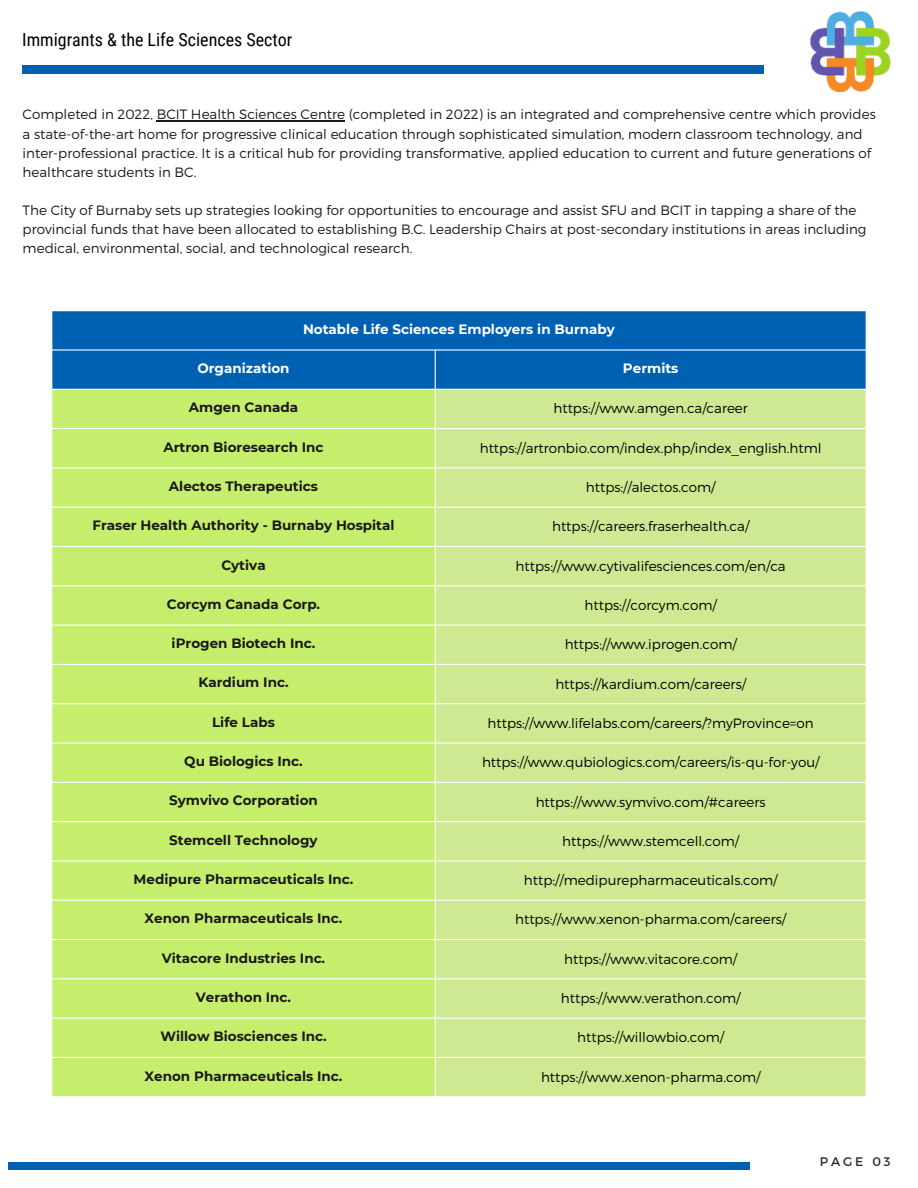
<style>
.page{position:relative;width:918px;height:1188px;background:#fff}
.page>*{position:absolute;margin:0;border:0;box-sizing:border-box;transform-origin:0 0}
.t1{font:18px "Roboto Condensed";color:#000}
.t2{font:300 13.5px/19.2px "Montserrat";color:#191919}
.t3{font:300 13.5px "Montserrat";color:#000}
.t4{font:700 13.5px "Montserrat";color:#191919}
.t5{font:700 13.5px "Montserrat";color:#fff}
.t6{font:12.45px "Montserrat";letter-spacing:.23em;color:#2a2a2a}
</style>
<div class="page">
<div style="left:22px;top:65px;width:742px;height:8px;background:#0061b2"></div>
<img style="left:811px;top:11px;width:80px;height:80px">
<div style="left:8px;top:1162px;width:742px;height:8px;background:#0061b2"></div>
<div style="left:52px;top:311px;width:814px;height:78px;background:#0061b2"></div>
<div style="left:52px;top:390px;width:383px;height:706px;background:#c6ee6d"></div>
<div style="left:436px;top:390px;width:430px;height:706px;background:#cee991"></div>
<hr style="left:157px;top:121px;width:188px;height:1px;background:#191919">
<h1 class="t1" style="left:22px;top:29px;width:272px">Immigrants &amp; the Life Sciences Sector</h1>
<p class="t2" style="left:23px;top:104px;width:855px">Completed in 2022, BCIT Health Sciences Centre (completed in 2022) is an integrated and comprehensive centre which provides a state-of-the-art home for progressive clinical education through sophisticated simulation, modern classroom technology, and inter-professional practice. It is a critical hub for providing transformative, applied education to current and future generations of healthcare students in BC.</p>
<p class="t2" style="left:23px;top:200px;width:845px">The City of Burnaby sets up strategies looking for opportunities to encourage and assist SFU and BCIT in tapping a share of the provincial funds that have been allocated to establishing B.C. Leadership Chairs at post-secondary institutions in areas including medical, environmental, social, and technological research.</p>
<p class="t5" style="left:303px;top:321px;width:313px">Notable Life Sciences Employers in Burnaby</p>
<p class="t5" style="left:197px;top:360px;width:94px">Organization</p>
<p class="t5" style="left:623px;top:360px;width:57px">Permits</p>
<p class="t4" style="left:189px;top:399px;width:111px">Amgen Canada</p>
<p class="t3" style="left:553px;top:400px;width:196px">https://www.amgen.ca/career</p>
<p class="t4" style="left:163px;top:439px;width:162px">Artron Bioresearch Inc</p>
<p class="t3" style="left:480px;top:439px;width:343px">https://artronbio.com/index.php/index_english.html</p>
<p class="t4" style="left:169px;top:478px;width:151px">Alectos Therapeutics</p>
<p class="t3" style="left:586px;top:479px;width:131px">https://alectos.com/</p>
<p class="t4" style="left:92px;top:517px;width:304px">Fraser Health Authority - Burnaby Hospital</p>
<p class="t3" style="left:552px;top:518px;width:199px">https://careers.fraserhealth.ca/</p>
<p class="t4" style="left:221px;top:556px;width:46px">Cytiva</p>
<p class="t3" style="left:516px;top:557px;width:272px">https://www.cytivalifesciences.com/en/ca</p>
<p class="t4" style="left:167px;top:596px;width:155px">Corcym Canada Corp.</p>
<p class="t3" style="left:585px;top:596px;width:134px">https://corcym.com/</p>
<p class="t4" style="left:172px;top:635px;width:145px">iProgen Biotech Inc.</p>
<p class="t3" style="left:565px;top:636px;width:174px">https://www.iprogen.com/</p>
<p class="t4" style="left:198px;top:674px;width:92px">Kardium Inc.</p>
<p class="t3" style="left:555px;top:675px;width:192px">https://kardium.com/careers/</p>
<p class="t4" style="left:212px;top:714px;width:64px">Life Labs</p>
<p class="t3" style="left:488px;top:714px;width:328px">https://www.lifelabs.com/careers/?myProvince=on</p>
<p class="t4" style="left:184px;top:753px;width:120px">Qu Biologics Inc.</p>
<p class="t3" style="left:482px;top:754px;width:339px">https://www.qubiologics.com/careers/is-qu-for-you/</p>
<p class="t4" style="left:169px;top:792px;width:150px">Symvivo Corporation</p>
<p class="t3" style="left:536px;top:793px;width:232px">https://www.symvivo.com/#careers</p>
<p class="t4" style="left:169px;top:832px;width:150px">Stemcell Technology</p>
<p class="t3" style="left:562px;top:832px;width:178px">https://www.stemcell.com/</p>
<p class="t4" style="left:134px;top:871px;width:221px">Medipure Pharmaceuticals Inc.</p>
<p class="t3" style="left:524px;top:872px;width:255px">http://medipurepharmaceuticals.com/</p>
<p class="t4" style="left:145px;top:910px;width:199px">Xenon Pharmaceuticals Inc.</p>
<p class="t3" style="left:515px;top:911px;width:273px">https://www.xenon-pharma.com/careers/</p>
<p class="t4" style="left:162px;top:950px;width:165px">Vitacore Industries Inc.</p>
<p class="t3" style="left:564px;top:950px;width:174px">https://www.vitacore.com/</p>
<p class="t4" style="left:196px;top:989px;width:97px">Verathon Inc.</p>
<p class="t3" style="left:561px;top:989px;width:181px">https://www.verathon.com/</p>
<p class="t4" style="left:160px;top:1028px;width:168px">Willow Biosciences Inc.</p>
<p class="t3" style="left:577px;top:1029px;width:148px">https://willowbio.com/</p>
<p class="t4" style="left:145px;top:1067px;width:199px">Xenon Pharmaceuticals Inc.</p>
<p class="t3" style="left:541px;top:1068px;width:221px">https://www.xenon-pharma.com/</p>
<p class="t6" style="left:820px;top:1154px;width:72px">PAGE 03</p>
</div>
